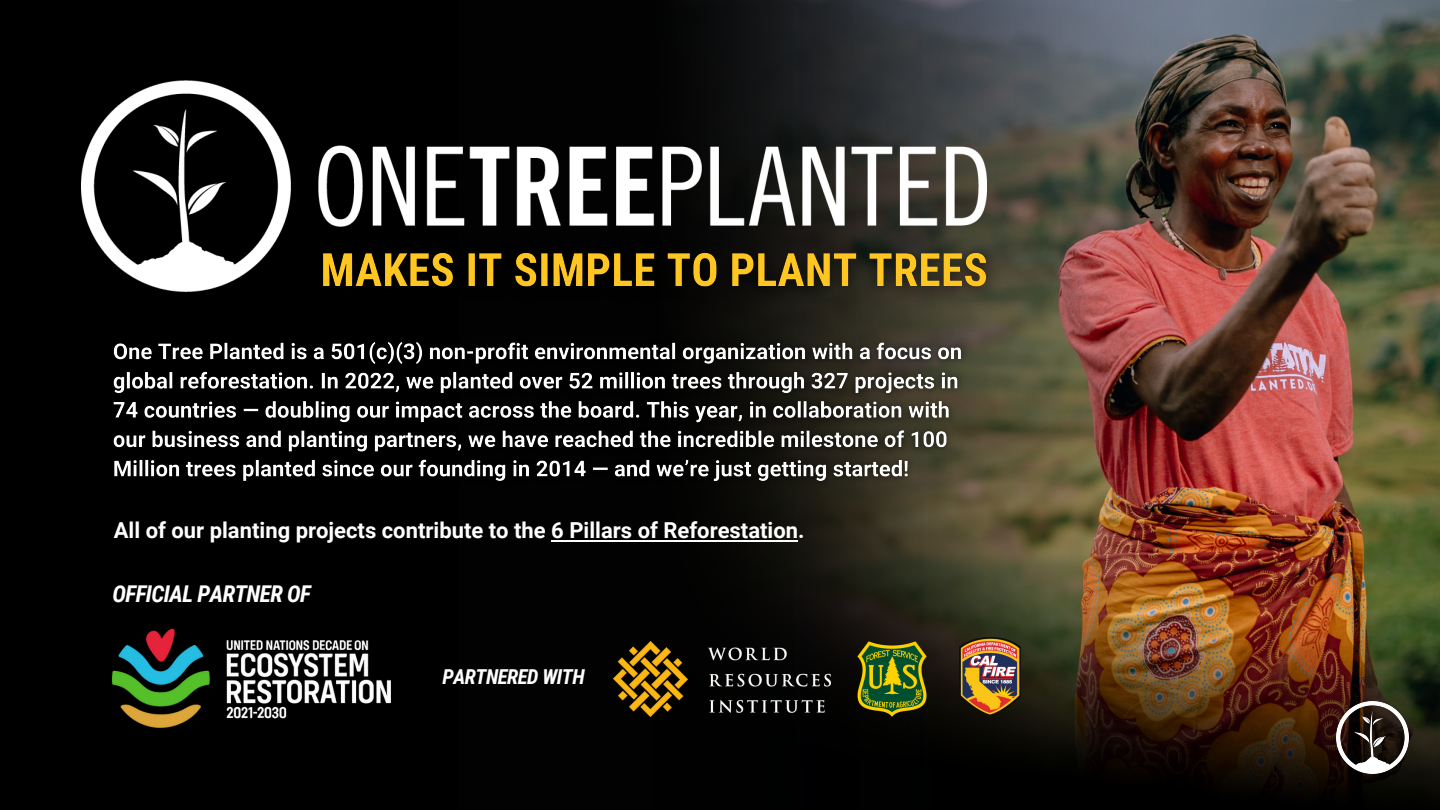
<style>
.page{position:relative;width:1440px;height:810px;background:#fff}
.page>*{position:absolute;margin:0;border:0;box-sizing:border-box;transform-origin:0 0}
.t1{font:italic 700 23.1px "Roboto Condensed";letter-spacing:-.025em;color:#fff}
.t2{font:700 22px "Roboto";color:#fff}
.t3{font:italic 700 20.6px "Roboto Condensed";letter-spacing:-.025em;color:#fff}
</style>
<div class="page">
<div style="left:0;top:0;width:483px;height:810px;background:#000"></div>
<img style="left:483px;top:0;width:957px;height:810px">
<img style="left:81px;top:81px;width:906px;height:211px">
<img style="left:113px;top:332px;width:857px;height:161px">
<hr style="left:551px;top:540px;width:247px;height:1px;background:#fff">
<img style="left:857px;top:641px;width:69px;height:75px">
<img style="left:614px;top:641px;width:216px;height:75px">
<img style="left:959px;top:638px;width:61px;height:79px">
<img style="left:112px;top:628px;width:279px;height:100px">
<img style="left:304px;top:235px;width:703px;height:73px">
<img style="left:1337px;top:702px;width:72px;height:72px">
<p class="t2" style="left:114px;top:518px;width:692px">All of our planting projects contribute to the 6 Pillars of Reforestation.</p>
<p class="t1" style="left:112px;top:581px;width:200px">OFFICIAL PARTNER OF</p>
<p class="t3" style="left:442px;top:665px;width:144px">PARTNERED WITH</p>
</div>
